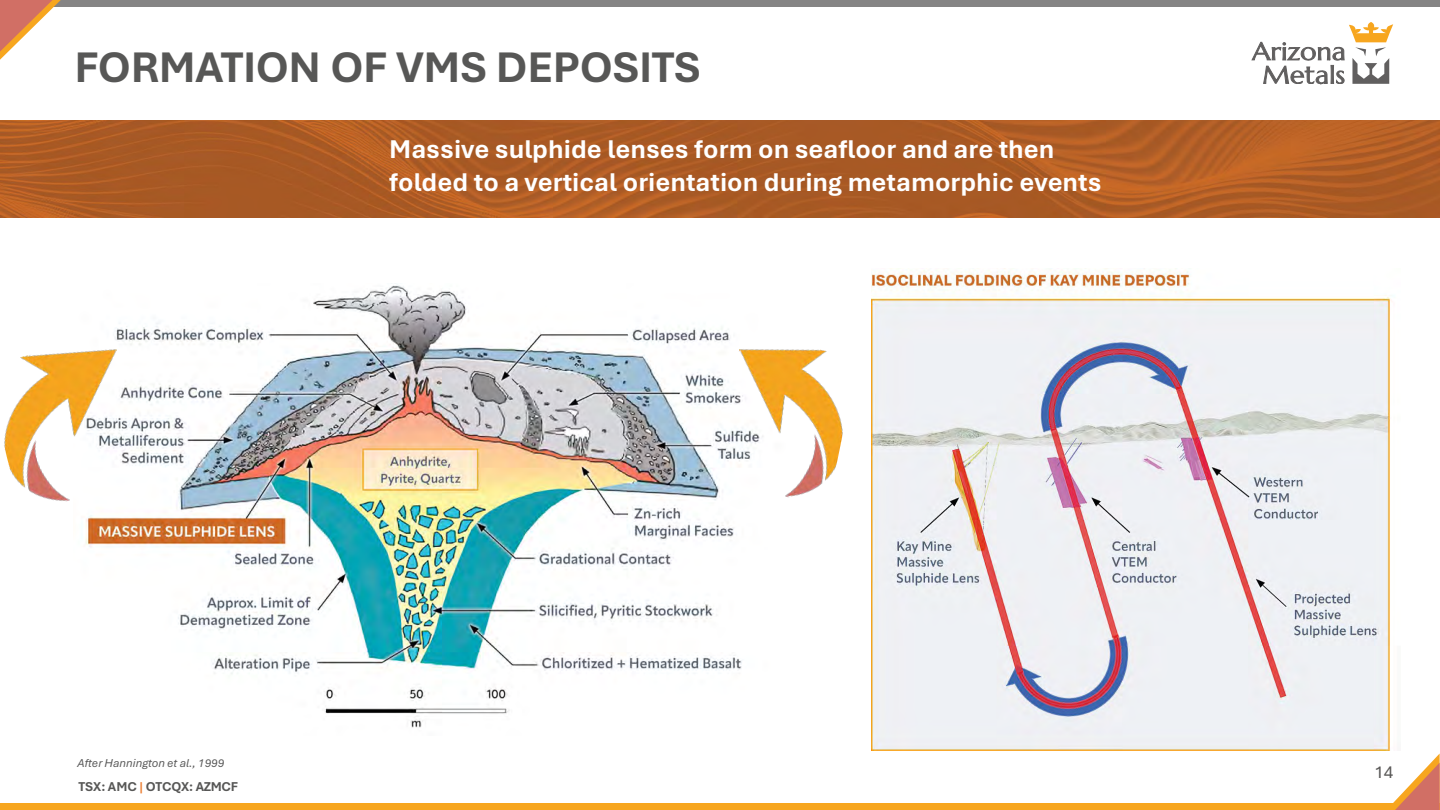
<style>
.page{position:relative;width:1440px;height:810px;background:#fff}
.page>*{position:absolute;margin:0;border:0;box-sizing:border-box;transform-origin:0 0}
.t1{font:700 45px "Aptos";letter-spacing:-.01em;color:#575756}
.t2{font:700 27px/32.4px "Aptos";color:#fff}
.t3{font:18px "Aptos";color:#585756}
.t4{font:700 13.5px "Aptos";letter-spacing:-.015em;color:#575756}
.t5{font:italic 12px "Aptos";color:#595959}
.s1{color:#eb7c2f}
</style>
<div class="page">
<svg style="left:1252px;top:22px;width:141px;height:62px"></svg>
<div style="left:0;top:0;width:1440px;height:6px;background:#858484"></div>
<svg style="left:0;top:0;width:61px;height:60px"></svg>
<div style="left:0;top:804px;width:1440px;height:6px;background:#f7a61f"></div>
<svg style="left:1386px;top:754px;width:54px;height:56px"></svg>
<img style="left:85px;top:285px;width:657px;height:443px">
<img style="left:4px;top:334px;width:146px;height:179px">
<img style="left:0;top:120px;width:1440px;height:97px">
<img style="left:871px;top:270px;width:520px;height:481px">
<img style="left:712px;top:334px;width:131px;height:171px">
<h2 class="t1" style="left:74px;top:37px;width:628px">FORMATION OF VMS DEPOSITS</h2>
<p class="t2" style="left:389px;top:132px;width:714px">Massive sulphide lenses form on seafloor and are then folded to a vertical orientation during metamorphic events</p>
<p class="t5" style="left:78px;top:755px;width:148px">After Hannington et al., 1999</p>
<p class="t4" style="left:78px;top:778px;width:161px">TSX: AMC <span class="s1">|</span> OTCQX: AZMCF</p>
<p class="t3" style="left:1375px;top:760px;width:20px">14</p>
</div>
